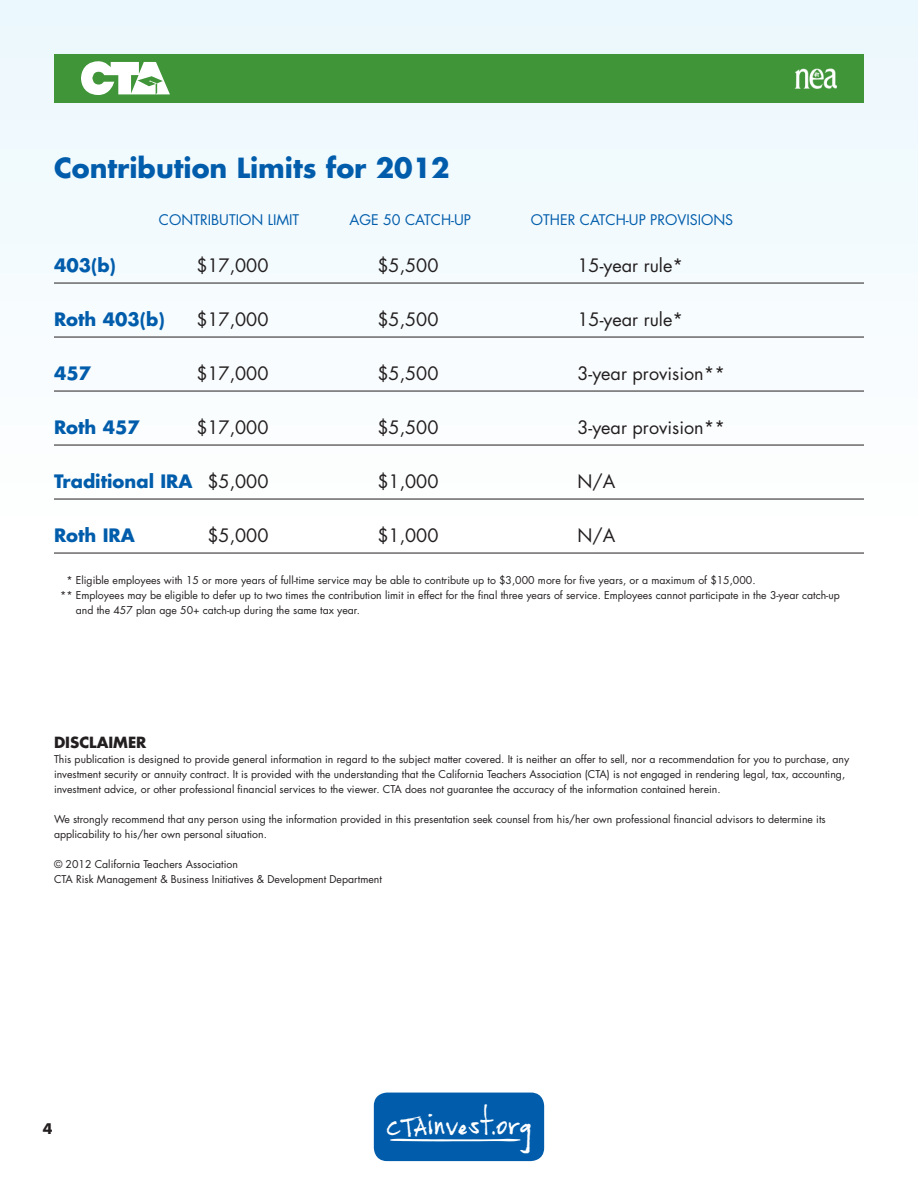
<style>
.page{position:relative;width:918px;height:1188px;background:#fff}
.page>*{position:absolute;margin:0;border:0;box-sizing:border-box;transform-origin:0 0}
.t1{font:28.5px "Alfalfa";letter-spacing:-.005em;color:#fff}
.HEADLINE{font:700 27px "Futura";color:#015dab}
.HEADLINE-2{font:18px "Futura";color:#231f20}
.HEADLINE-3{font:700 18px "Futura";color:#015dab}
.FOOTNOTE{font:700 15px "Futura";color:#231f20}
.BODY{font:14.25px "Futura";color:#015dab}
.t2{font:700 14.25px "Futura";color:#231f20}
.SB_FOOTNOTE{font:10.5px/15px "Futura";color:#231f20}
.SB_BODY{font:10.5px "Futura";color:#231f20}
.s1{font-weight:400;color:#231f20}
.s2{color:#fff}
</style>
<div class="page">
<div style="left:0;top:0;width:918px;height:1188px;background:linear-gradient(to bottom,#eef7fa,#fff)"></div>
<div style="left:373px;top:1092px;width:172px;height:70px;background:#015dab;border-radius:14px"></div>
<div style="left:372px;top:1090px;width:174px;height:73px;border:2px solid #fff;border-radius:14px"></div>
<div style="left:54px;top:54px;width:810px;height:48px;background:#3f9537"></div>
<img style="left:795px;top:68px;width:42px;height:20px">
<svg style="left:81px;top:61px;width:89px;height:34px"></svg>
<hr style="left:54px;top:283px;width:810px;height:1px;background:#231f20">
<hr style="left:54px;top:337px;width:810px;height:1px;background:#231f20">
<hr style="left:54px;top:391px;width:810px;height:1px;background:#231f20">
<hr style="left:54px;top:445px;width:810px;height:1px;background:#231f20">
<hr style="left:54px;top:499px;width:810px;height:1px;background:#231f20">
<hr style="left:54px;top:553px;width:810px;height:1px;background:#231f20">
<p class="HEADLINE" style="left:54px;top:149px;width:397px">Contribution Limits for 2012</p>
<p class="BODY" style="left:159px;top:210px;width:142px">CONTRIBUTION LIMIT</p>
<p class="BODY" style="left:349px;top:210px;width:123px">AGE 50 CATCH-UP</p>
<p class="BODY" style="left:531px;top:210px;width:204px">OTHER CATCH-UP PROVISIONS</p>
<p class="HEADLINE-3" style="left:54px;top:253px;width:63px">403(b)</p>
<p class="HEADLINE-2" style="left:196px;top:253px;width:74px">$17,000</p>
<p class="HEADLINE-2" style="left:378px;top:253px;width:62px">$5,500</p>
<p class="HEADLINE-2" style="left:578px;top:253px;width:107px">15-year rule*</p>
<p class="HEADLINE-3" style="left:54px;top:307px;width:112px">Roth 403(b)</p>
<p class="HEADLINE-2" style="left:196px;top:307px;width:74px">$17,000</p>
<p class="HEADLINE-2" style="left:378px;top:307px;width:62px">$5,500</p>
<p class="HEADLINE-2" style="left:578px;top:307px;width:107px">15-year rule*</p>
<p class="HEADLINE-3" style="left:54px;top:361px;width:39px">457</p>
<p class="HEADLINE-2" style="left:196px;top:361px;width:74px">$17,000</p>
<p class="HEADLINE-2" style="left:378px;top:361px;width:62px">$5,500</p>
<p class="HEADLINE-2" style="left:578px;top:361px;width:149px">3-year provision**</p>
<p class="HEADLINE-3" style="left:54px;top:415px;width:87px">Roth 457</p>
<p class="HEADLINE-2" style="left:196px;top:415px;width:74px">$17,000</p>
<p class="HEADLINE-2" style="left:378px;top:415px;width:62px">$5,500</p>
<p class="HEADLINE-2" style="left:578px;top:415px;width:149px">3-year provision**</p>
<p class="HEADLINE-3" style="left:54px;top:469px;width:216px">Traditional IRA <span class="s1">$5,000</span></p>
<p class="HEADLINE-2" style="left:378px;top:469px;width:62px">$1,000</p>
<p class="HEADLINE-2" style="left:578px;top:469px;width:39px">N/A</p>
<p class="HEADLINE-3" style="left:54px;top:523px;width:82px">Roth IRA</p>
<p class="HEADLINE-2" style="left:208px;top:523px;width:62px">$5,000</p>
<p class="HEADLINE-2" style="left:378px;top:523px;width:62px">$1,000</p>
<p class="HEADLINE-2" style="left:578px;top:523px;width:39px">N/A</p>
<p class="SB_FOOTNOTE" style="left:54px;top:572px;width:703px"><span class="s2">**</span>* Eligible employees with 15 or more years of full-time service may be able to contribute up to $3,000 more for five years, or a maximum of $15,000.</p>
<p class="SB_FOOTNOTE" style="left:76px;top:587px;width:766px;text-indent:-22px"><span class="s2">*</span>** Employees may be eligible to defer up to two times the contribution limit in effect for the final three years of service. Employees cannot participate in the 3-year catch-up and the 457 plan age 50+ catch-up during the same tax year.</p>
<p class="FOOTNOTE" style="left:54px;top:732px;width:94px">DISCLAIMER</p>
<p class="SB_FOOTNOTE" style="left:54px;top:751px;width:797px">This publication is designed to provide general information in regard to the subject matter covered. It is neither an offer to sell, nor a recommendation for you to purchase, any investment security or annuity contract. It is provided with the understanding that the California Teachers Association (CTA) is not engaged in rendering legal, tax, accounting, investment advice, or other professional financial services to the viewer. CTA does not guarantee the accuracy of the information contained herein.</p>
<p class="SB_FOOTNOTE" style="left:54px;top:811px;width:773px">We strongly recommend that any person using the information provided in this presentation seek counsel from his/her own professional financial advisors to determine its applicability to his/her own personal situation.</p>
<p class="SB_FOOTNOTE" style="left:54px;top:856px;width:185px">© 2012 California Teachers Association</p>
<p class="SB_BODY" style="left:54px;top:872px;width:330px">CTA Risk Management &amp; Business Initiatives &amp; Development Department</p>
<p class="t2" style="left:43px;top:1118px;width:11px">4</p>
<h1 class="t1" style="left:382px;top:1109px;width:151px"><sub>_</sub>CTAinvest.org</h1>
</div>
